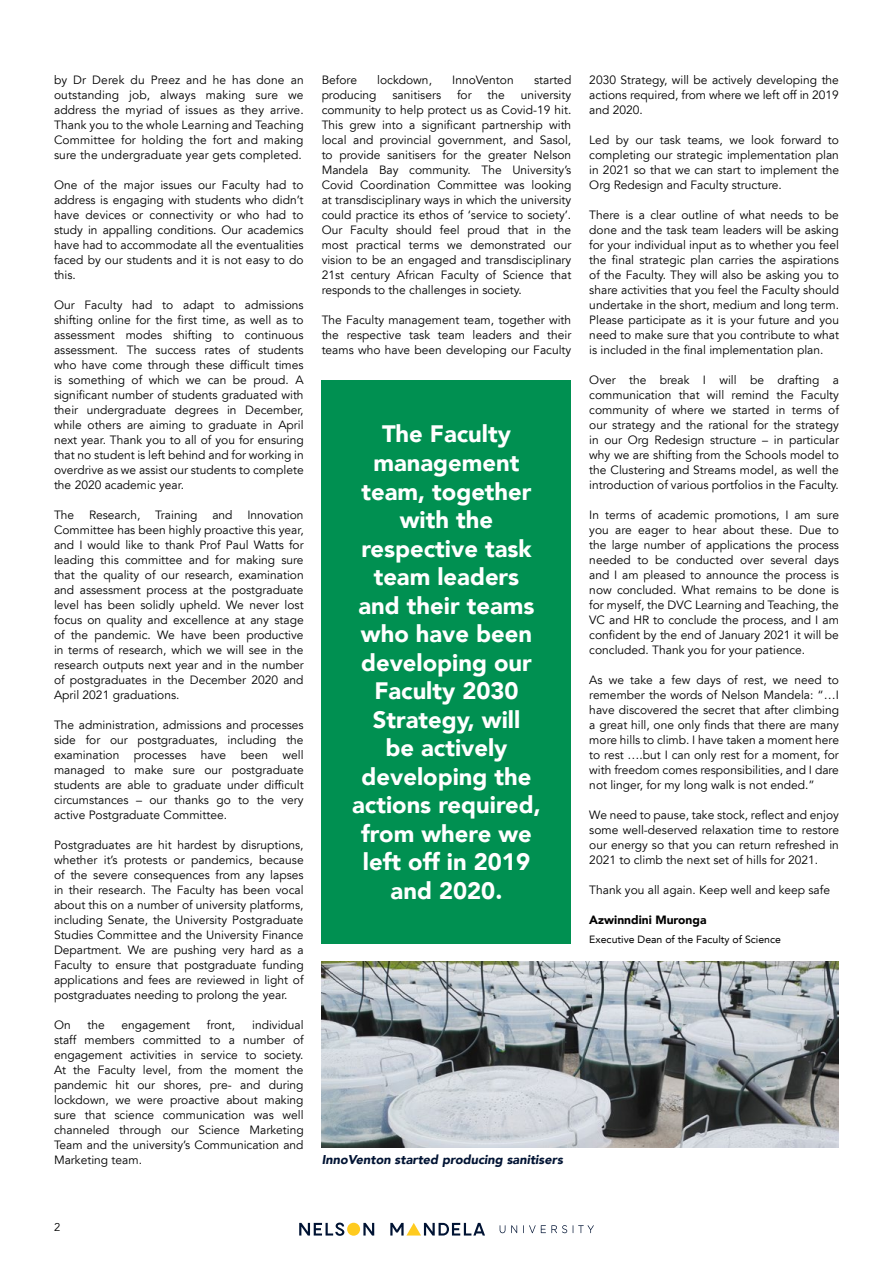
<style>
.page{position:relative;width:893px;height:1263px;background:#fff}
.page>*{position:absolute;margin:0;border:0;box-sizing:border-box;transform-origin:0 0}
.t1{font:900 23.7px/28.5px "Avenir LT";color:#fff;text-align:center}
.t2{font:italic 900 12.75px "Avenir LT";color:#001333}
.t3{font:12px/15px "Avenir LT";color:#000;text-align:justify}
.t4{font:900 12px "Avenir LT";color:#000}
.t5{font:11.25px "Avenir LT";color:#000}
.t6{font:10.5px "Avenir LT";color:#000}
</style>
<div class="page">
<div style="left:347px;top:1223px;width:13px;height:13px;background:#ffcb1f;border-radius:50%"></div>
<svg style="left:363px;top:1223px;width:11px;height:12px"></svg>
<svg style="left:390px;top:1223px;width:95px;height:12px"></svg>
<svg style="left:299px;top:1222px;width:45px;height:14px"></svg>
<svg style="left:500px;top:1225px;width:5px;height:8px"></svg>
<svg style="left:511px;top:1225px;width:6px;height:8px"></svg>
<svg style="left:523px;top:1225px;width:44px;height:8px"></svg>
<svg style="left:573px;top:1225px;width:21px;height:8px"></svg>
<div style="left:322px;top:380px;width:249px;height:563px;background:#009051"></div>
<img style="left:322px;top:961px;width:517px;height:186px">
<p class="t3" style="left:54px;top:73px;width:251px">by Dr Derek du Preez and he has done an outstanding job, always making sure we address the myriad of issues as they arrive.<br>Thank you to the whole Learning and Teaching Committee for holding the fort and making sure the undergraduate year gets completed.</p>
<p class="t3" style="left:54px;top:178px;width:251px">One of the major issues our Faculty had to address is engaging with students who didn’t have devices or connectivity or who had to study in appalling conditions. Our academics have had to accommodate all the eventualities faced by our students and it is not easy to do this.</p>
<p class="t3" style="left:54px;top:298px;width:251px">Our Faculty had to adapt to admissions shifting online for the first time, as well as to assessment modes shifting to continuous assessment. The success rates of students who have come through these difficult times is something of which we can be proud. A significant number of students graduated with their undergraduate degrees in December, while others are aiming to graduate in April next year. Thank you to all of you for ensuring that no student is left behind and for working in overdrive as we assist our students to complete the 2020 academic year.</p>
<p class="t3" style="left:54px;top:508px;width:251px">The Research, Training and Innovation Committee has been highly proactive this year, and I would like to thank Prof Paul Watts for leading this committee and for making sure that the quality of our research, examination and assessment process at the postgraduate level has been solidly upheld. We never lost focus on quality and excellence at any stage of the pandemic. We have been productive in terms of research, which we will see in the research outputs next year and in the number of postgraduates in the December 2020 and April 2021 graduations.</p>
<p class="t3" style="left:54px;top:718px;width:251px">The administration, admissions and processes side for our postgraduates, including the examination processes have been well managed to make sure our postgraduate students are able to graduate under difficult circumstances – our thanks go to the very active Postgraduate Committee.</p>
<p class="t3" style="left:54px;top:838px;width:251px">Postgraduates are hit hardest by disruptions, whether it’s protests or pandemics, because of the severe consequences from any lapses in their research. The Faculty has been vocal about this on a number of university platforms, including Senate, the University Postgraduate Studies Committee and the University Finance Department. We are pushing very hard as a Faculty to ensure that postgraduate funding applications and fees are reviewed in light of postgraduates needing to prolong the year.</p>
<p class="t3" style="left:54px;top:1018px;width:18px">On</p>
<p class="t3" style="left:87px;top:1018px;width:19px">the</p>
<p class="t3" style="left:122px;top:1018px;width:70px">engagement</p>
<p class="t3" style="left:207px;top:1018px;width:30px">front,</p>
<p class="t3" style="left:54px;top:1018px;width:251px;text-indent:198px">individual staff members committed to a number of engagement activities in service to society.<br>At the Faculty level, from the moment the pandemic hit our shores, pre- and during lockdown, we were proactive about making sure that science communication was well channeled through our Science Marketing Team and the university’s Communication and Marketing team.</p>
<p class="t3" style="left:322px;top:73px;width:37px">Before</p>
<p class="t3" style="left:377px;top:73px;width:56px">lockdown,</p>
<p class="t3" style="left:452px;top:73px;width:63px">InnoVenton</p>
<p class="t3" style="left:534px;top:73px;width:39px">started</p>
<p class="t3" style="left:322px;top:88px;width:56px">producing</p>
<p class="t3" style="left:392px;top:88px;width:50px">sanitisers</p>
<p class="t3" style="left:457px;top:88px;width:16px">for</p>
<p class="t3" style="left:488px;top:88px;width:19px">the</p>
<p class="t3" style="left:322px;top:88px;width:251px;text-indent:199px">university community to help protect us as Covid-19 hit.<br>This grew into a significant partnership with local and provincial government, and Sasol, to provide sanitisers for the greater Nelson Mandela Bay community. The University’s Covid Coordination Committee was looking at transdisciplinary ways in which the university could practice its ethos of ‘service to society’.<br>Our Faculty should feel proud that in the most practical terms we demonstrated our vision to be an engaged and transdisciplinary 21st century African Faculty of Science that responds to the challenges in society.</p>
<p class="t3" style="left:322px;top:313px;width:251px">The Faculty management team, together with the respective task team leaders and their teams who have been developing our Faculty</p>
<h1 class="t1" style="left:352px;top:420px;width:190px">The Faculty management team, together with the respective task team leaders and their teams who have been developing our<br>Faculty 2030<br>Strategy, will<br>be actively developing the actions required, from where we left off in 2019 and 2020.</h1>
<p class="t2" style="left:322px;top:1152px;width:243px">InnoVenton started producing sanitisers</p>
<p class="t3" style="left:589px;top:73px;width:251px">2030 Strategy, will be actively developing the actions required, from where we left off in 2019 and 2020.</p>
<p class="t3" style="left:589px;top:133px;width:251px">Led by our task teams, we look forward to completing our strategic implementation plan in 2021 so that we can start to implement the Org Redesign and Faculty structure.</p>
<p class="t3" style="left:589px;top:208px;width:251px">There is a clear outline of what needs to be done and the task team leaders will be asking for your individual input as to whether you feel the final strategic plan carries the aspirations of the Faculty. They will also be asking you to share activities that you feel the Faculty should undertake in the short, medium and long term.<br>Please participate as it is your future and you need to make sure that you contribute to what is included in the final implementation plan.</p>
<p class="t3" style="left:589px;top:373px;width:251px">Over the break I will be drafting a communication that will remind the Faculty community of where we started in terms of our strategy and the rational for the strategy in our Org Redesign structure – in particular why we are shifting from the Schools model to the Clustering and Streams model, as well the introduction of various portfolios in the Faculty.</p>
<p class="t3" style="left:589px;top:508px;width:251px">In terms of academic promotions, I am sure you are eager to hear about these. Due to the large number of applications the process needed to be conducted over several days and I am pleased to announce the process is now concluded. What remains to be done is for myself, the DVC Learning and Teaching, the VC and HR to conclude the process, and I am confident by the end of January 2021 it will be concluded. Thank you for your patience.</p>
<p class="t3" style="left:589px;top:673px;width:251px">As we take a few days of rest, we need to remember the words of Nelson Mandela: “…I have discovered the secret that after climbing a great hill, one only finds that there are many more hills to climb. I have taken a moment here to rest ….but I can only rest for a moment, for with freedom comes responsibilities, and I dare not linger, for my long walk is not ended.”</p>
<p class="t3" style="left:589px;top:808px;width:251px">We need to pause, take stock, reflect and enjoy some well-deserved relaxation time to restore our energy so that you can return refreshed in 2021 to climb the next set of hills for 2021.</p>
<p class="t3" style="left:589px;top:883px;width:242px">Thank you all again. Keep well and keep safe</p>
<p class="t4" style="left:589px;top:913px;width:119px">Azwinndini Muronga</p>
<p class="t6" style="left:589px;top:934px;width:193px">Executive Dean of the Faculty of Science</p>
<p class="t5" style="left:54px;top:1221px;width:8px">2</p>
</div>
